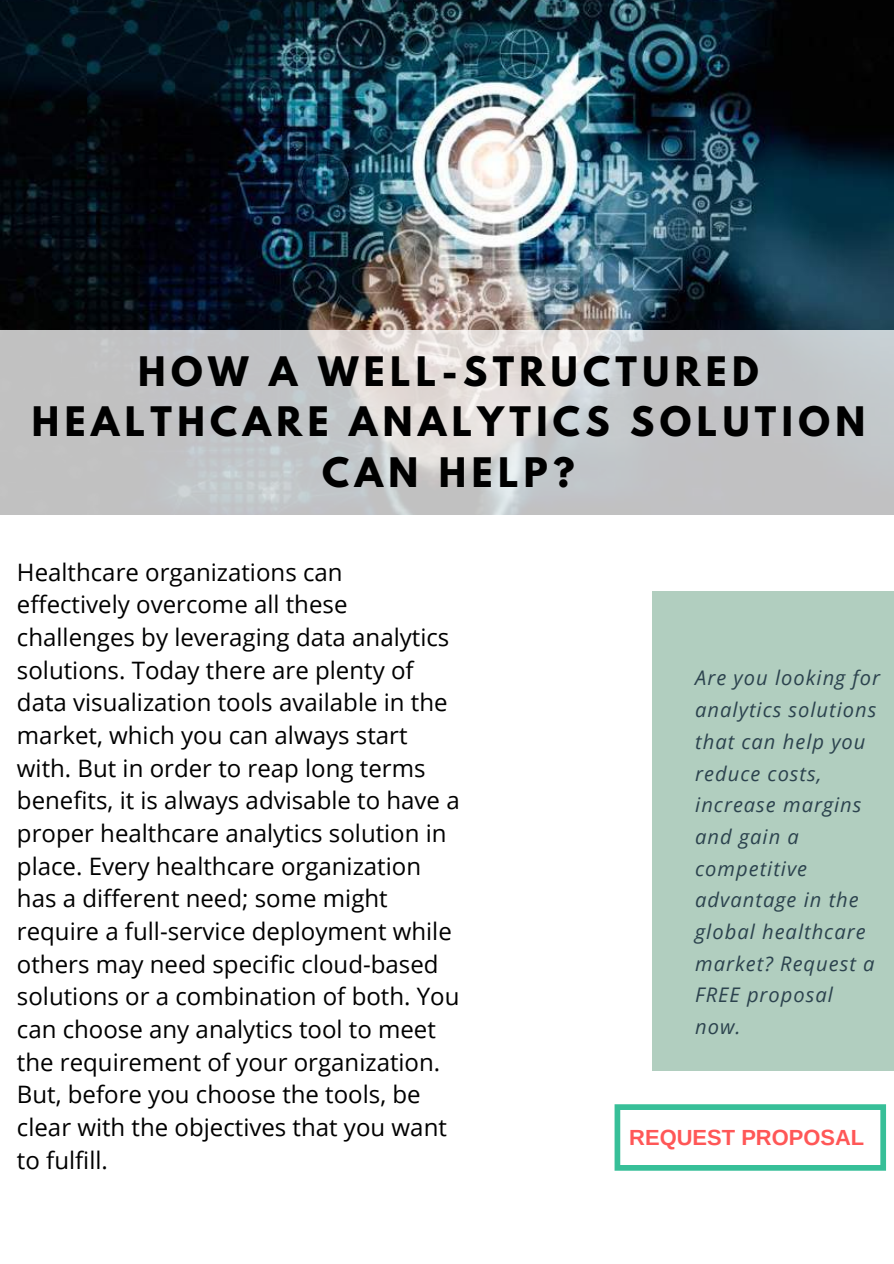
<style>
.page{position:relative;width:894px;height:1264px;background:#fff}
.page>*{position:absolute;margin:0;border:0;box-sizing:border-box;transform-origin:0 0}
.t1{font:700 36px/50.1px "League Spartan";letter-spacing:.15em;color:#000;text-align:center}
.t2{font:24px/32.7px "Open Sans";color:#000}
.t3{font:700 21.9px "Arimo";color:#ff5757}
.t4{font:italic 20.1px/31.7px "Open Sans";letter-spacing:.05em;color:#2c434e}
</style>
<div class="page">
<img style="left:0;top:0;width:893px;height:330px">
<svg style="left:0;top:330px;width:893px;height:185px;background:#c8c9ca"></svg>
<div style="left:652px;top:591px;width:241px;height:479px;background:#b1cebf"></div>
<svg style="left:614px;top:1104px;width:271px;height:66px"></svg>
<h1 class="t1" style="left:32px;top:351px;width:834px">HOW A WELL-STRUCTURED<br>HEALTHCARE ANALYTICS SOLUTION<br>CAN HELP?</h1>
<p class="t2" style="left:17px;top:555px;width:444px">Healthcare organizations can effectively overcome all these challenges by leveraging data analytics solutions. Today there are plenty of data visualization tools available in the market, which you can always start with. But in order to reap long terms benefits, it is always advisable to have a proper healthcare analytics solution in place. Every healthcare organization has a different need; some might require a full-service deployment while others may need specific cloud-based solutions or a combination of both. You can choose any analytics tool to meet the requirement of your organization.<br>But, before you choose the tools, be clear with the objectives that you want to fulfill.</p>
<p class="t4" style="left:695px;top:662px;width:186px">Are you looking for analytics solutions that can help you reduce costs, increase margins and gain a competitive advantage in the global healthcare market? Request a<br>FREE proposal now.</p>
<p class="t3" style="left:629px;top:1125px;width:236px">REQUEST PROPOSAL</p>
</div>
